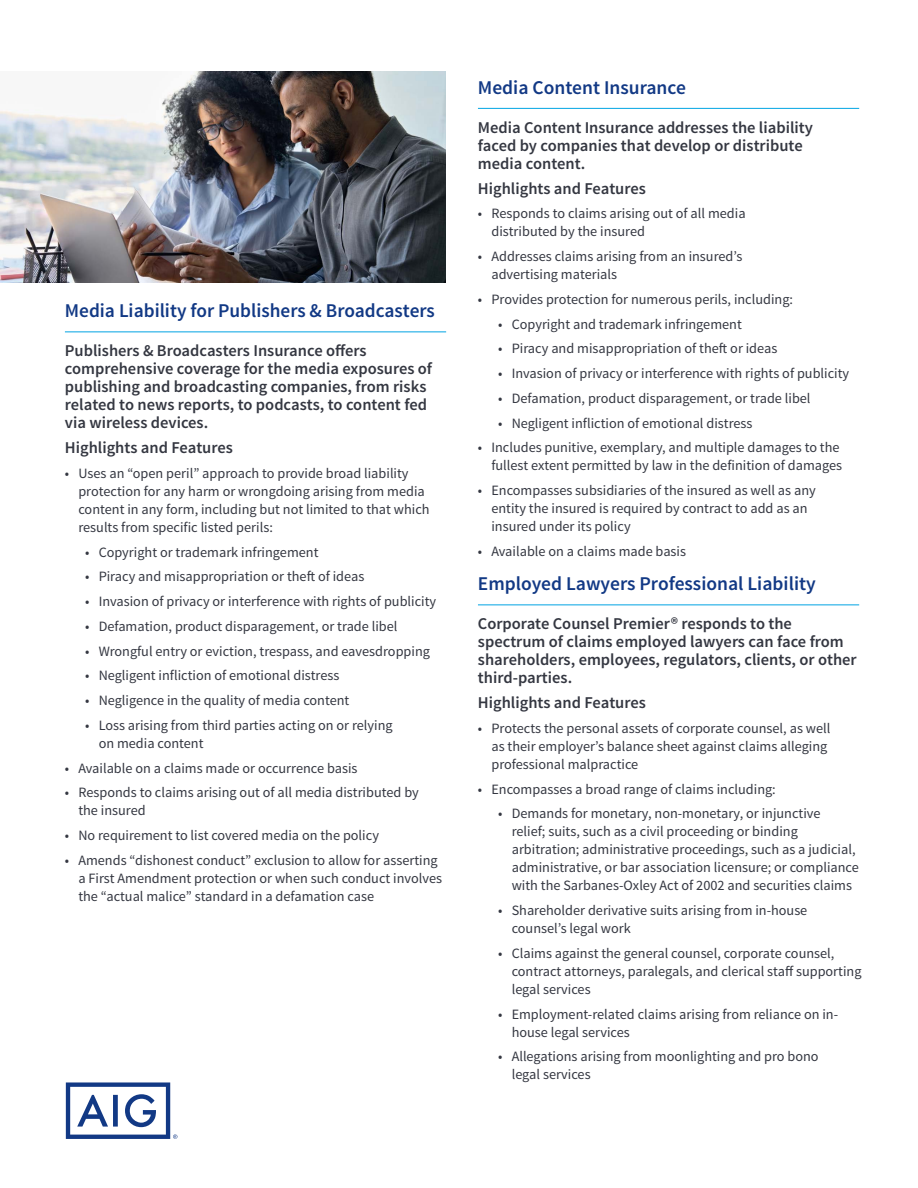
<style>
.page{position:relative;width:918px;height:1188px;background:#fff}
.page>*{position:absolute;margin:0;border:0;box-sizing:border-box;transform-origin:0 0}
.t1{font:600 19.5px "Source Sans Pro";color:#123985}
.t2{font:600 16.5px/18px "Source Sans Pro";color:#343741}
.t3{font:14.25px/18px "Source Sans Pro";color:#343741}
</style>
<div class="page">
<hr style="left:65px;top:332px;width:381px;height:1px;background:#00a4e3">
<hr style="left:478px;top:108px;width:381px;height:1px;background:#00a4e3">
<hr style="left:478px;top:605px;width:381px;height:1px;background:#00a4e3">
<img style="left:0;top:71px;width:446px;height:212px">
<svg style="left:66px;top:1082px;width:111px;height:57px"></svg>
<p class="t1" style="left:65px;top:298px;width:371px">Media Liability for Publishers &amp; Broadcasters</p>
<p class="t2" style="left:65px;top:342px;width:369px">Publishers &amp; Broadcasters Insurance offers comprehensive coverage for the media exposures of publishing and broadcasting companies, from risks related to news reports, to podcasts, to content fed via wireless devices.</p>
<p class="t2" style="left:65px;top:439px;width:170px">Highlights and Features</p>
<p class="t3" style="left:78px;top:464px;width:353px;text-indent:-14px">• Uses an “open peril” approach to provide broad liability protection for any harm or wrongdoing arising from media content in any form, including but not limited to that which results from specific listed perils:</p>
<p class="t3" style="left:85px;top:543px;width:235px">• Copyright or trademark infringement</p>
<p class="t3" style="left:85px;top:568px;width:281px">• Piracy and misappropriation or theft of ideas</p>
<p class="t3" style="left:85px;top:593px;width:353px">• Invasion of privacy or interference with rights of publicity</p>
<p class="t3" style="left:85px;top:617px;width:314px">• Defamation, product disparagement, or trade libel</p>
<p class="t3" style="left:85px;top:642px;width:346px">• Wrongful entry or eviction, trespass, and eavesdropping</p>
<p class="t3" style="left:85px;top:667px;width:256px">• Negligent infliction of emotional distress</p>
<p class="t3" style="left:85px;top:692px;width:266px">• Negligence in the quality of media content</p>
<p class="t3" style="left:99px;top:716px;width:296px;text-indent:-14px">• Loss arising from third parties acting on or relying on media content</p>
<p class="t3" style="left:65px;top:759px;width:294px">• Available on a claims made or occurrence basis</p>
<p class="t3" style="left:78px;top:784px;width:342px;text-indent:-14px">• Responds to claims arising out of all media distributed by the insured</p>
<p class="t3" style="left:65px;top:827px;width:316px">• No requirement to list covered media on the policy</p>
<p class="t3" style="left:78px;top:851px;width:365px;text-indent:-14px">• Amends “dishonest conduct” exclusion to allow for asserting a First Amendment protection or when such conduct involves the “actual malice” standard in a defamation case</p>
<p class="t1" style="left:478px;top:75px;width:210px">Media Content Insurance</p>
<p class="t2" style="left:478px;top:119px;width:336px">Media Content Insurance addresses the liability faced by companies that develop or distribute media content.</p>
<p class="t2" style="left:478px;top:179px;width:170px">Highlights and Features</p>
<p class="t3" style="left:491px;top:205px;width:256px;text-indent:-14px">• Responds to claims arising out of all media distributed by the insured</p>
<p class="t3" style="left:491px;top:248px;width:252px;text-indent:-14px">• Addresses claims arising from an insured’s advertising materials</p>
<p class="t3" style="left:478px;top:290px;width:317px">• Provides protection for numerous perils, including:</p>
<p class="t3" style="left:498px;top:315px;width:245px">• Copyright and trademark infringement</p>
<p class="t3" style="left:498px;top:340px;width:281px">• Piracy and misappropriation of theft or ideas</p>
<p class="t3" style="left:498px;top:365px;width:353px">• Invasion of privacy or interference with rights of publicity</p>
<p class="t3" style="left:498px;top:389px;width:314px">• Defamation, product disparagement, or trade libel</p>
<p class="t3" style="left:498px;top:414px;width:256px">• Negligent infliction of emotional distress</p>
<p class="t3" style="left:478px;top:439px;width:366px;text-align:right">• Includes punitive, exemplary, and multiple damages to the fullest extent permitted by law in the definition of damages</p>
<p class="t3" style="left:491px;top:482px;width:326px;text-indent:-14px">• Encompasses subsidiaries of the insured as well as any entity the insured is required by contract to add as an insured under its policy</p>
<p class="t3" style="left:478px;top:542px;width:210px">• Available on a claims made basis</p>
<p class="t1" style="left:478px;top:571px;width:339px">Employed Lawyers Professional Liability</p>
<p class="t2" style="left:478px;top:615px;width:380px">Corporate Counsel Premier® responds to the spectrum of claims employed lawyers can face from shareholders, employees, regulators, clients, or other third-parties.</p>
<p class="t2" style="left:478px;top:694px;width:170px">Highlights and Features</p>
<p class="t3" style="left:491px;top:719px;width:340px;text-indent:-14px">• Protects the personal assets of corporate counsel, as well as their employer’s balance sheet against claims alleging professional malpractice</p>
<p class="t3" style="left:478px;top:780px;width:299px">• Encompasses a broad range of claims including:</p>
<p class="t3" style="left:512px;top:805px;width:349px;text-indent:-14px">• Demands for monetary, non-monetary, or injunctive<br>relief; suits, such as a civil proceeding or binding arbitration; administrative proceedings, such as a judicial, administrative, or bar association licensure; or compliance with the Sarbanes-Oxley Act of 2002 and securities claims</p>
<p class="t3" style="left:512px;top:902px;width:297px;text-indent:-14px">• Shareholder derivative suits arising from in-house counsel’s legal work</p>
<p class="t3" style="left:512px;top:944px;width:351px;text-indent:-14px">• Claims against the general counsel, corporate counsel, contract attorneys, paralegals, and clerical staff supporting legal services</p>
<p class="t3" style="left:512px;top:1005px;width:328px;text-indent:-14px">• Employment-related claims arising from reliance on in&shy;house legal services</p>
<p class="t3" style="left:512px;top:1048px;width:308px;text-indent:-14px">• Allegations arising from moonlighting and pro bono legal services</p>
</div>
